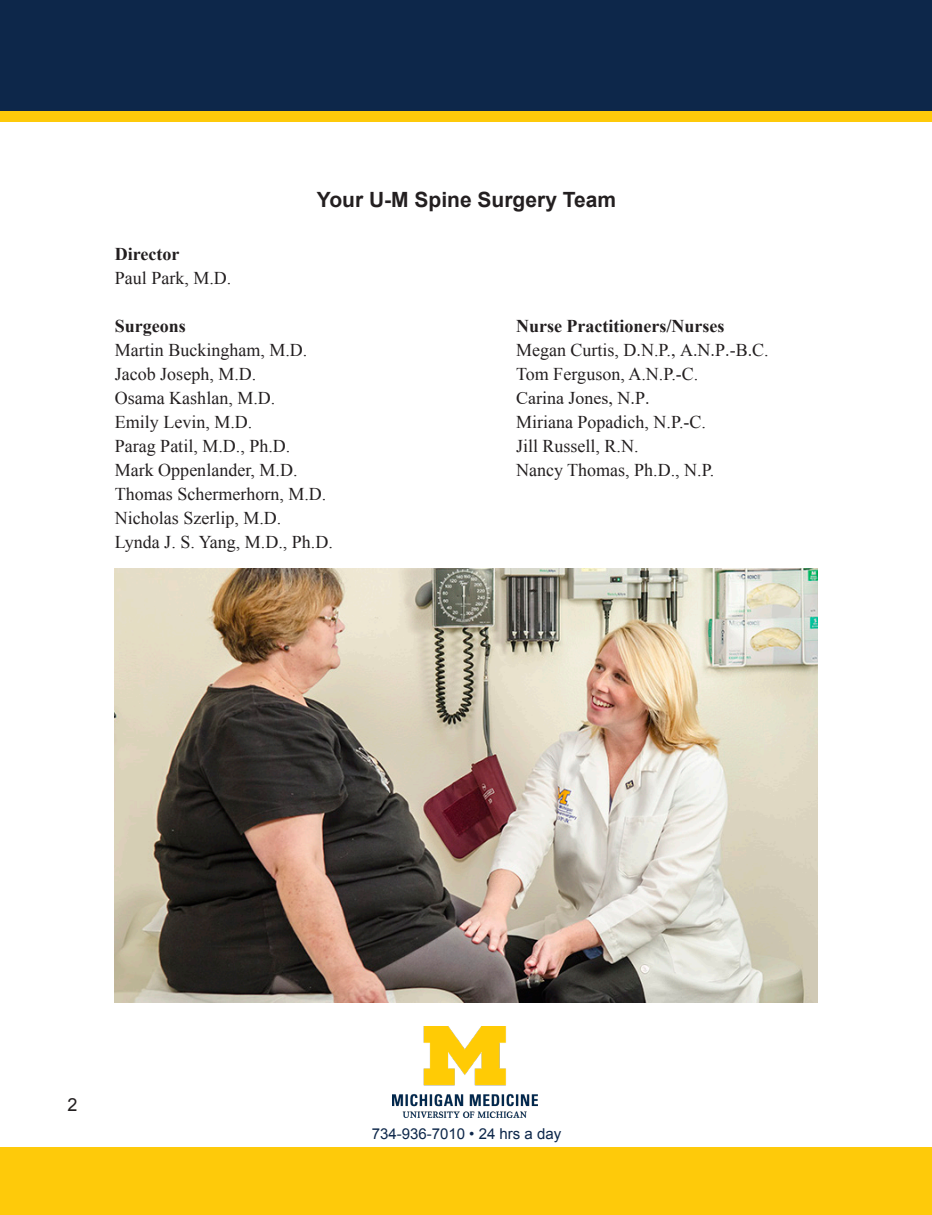
<style>
.page{position:relative;width:932px;height:1215px;background:#fff}
.page>*{position:absolute;margin:0;border:0;box-sizing:border-box;transform-origin:0 0}
.t1{font:700 21px "Arial";color:#231f20}
.t2{font:18px/24px "Times New Roman";color:#231f20}
.t3{font:700 18px "Times New Roman";color:#231f20}
.t4{font:18px "Arial";color:#231f20}
.t5{font:15px "Arial";color:#0d274a}
.s1{font-weight:700}
</style>
<div class="page">
<img style="left:392px;top:1027px;width:145px;height:90px">
<div style="left:0;top:0;width:932px;height:122px;background:#0d274a"></div>
<div style="left:0;top:1148px;width:932px;height:67px;background:#feca0a"></div>
<div style="left:0;top:111px;width:932px;height:11px;background:#feca0a"></div>
<img style="left:115px;top:569px;width:702px;height:434px">
<p class="t1" style="left:317px;top:186px;width:301px">Your U-M Spine Surgery Team</p>
<p class="t3" style="left:115px;top:242px;width:66px">Director</p>
<p class="t2" style="left:115px;top:266px;width:118px">Paul Park, M.D.</p>
<p class="t3" style="left:115px;top:314px;width:73px">Surgeons</p>
<p class="t2" style="left:115px;top:338px;width:194px">Martin Buckingham, M.D.</p>
<p class="t2" style="left:115px;top:362px;width:143px">Jacob Joseph, M.D.</p>
<p class="t2" style="left:115px;top:386px;width:162px">Osama Kashlan, M.D.</p>
<p class="t2" style="left:115px;top:410px;width:139px">Emily Levin, M.D.</p>
<p class="t2" style="left:115px;top:434px;width:177px">Parag Patil, M.D., Ph.D.</p>
<p class="t2" style="left:115px;top:458px;width:184px">Mark Oppenlander, M.D.</p>
<p class="t2" style="left:115px;top:482px;width:213px">Thomas Schermerhorn, M.D.</p>
<p class="t2" style="left:115px;top:506px;width:168px">Nicholas Szerlip, M.D.</p>
<p class="t2" style="left:115px;top:530px;width:220px">Lynda J. S. Yang, M.D., Ph.D.</p>
<p class="t2" style="left:516px;top:314px;width:254px"><span class="s1">Nurse Practitioners/Nurses<br></span>Megan Curtis, D.N.P., A.N.P.-B.C.<br>Tom Ferguson, A.N.P.-C.<br>Carina Jones, N.P.<br>Miriana Popadich, N.P.-C.<br>Jill Russell, R.N.<br>Nancy Thomas, Ph.D., N.P.</p>
<p class="t4" style="left:68px;top:1093px;width:12px">2</p>
<p class="t5" style="left:372px;top:1123px;width:191px">734-936-7010 • 24 hrs a day</p>
</div>
